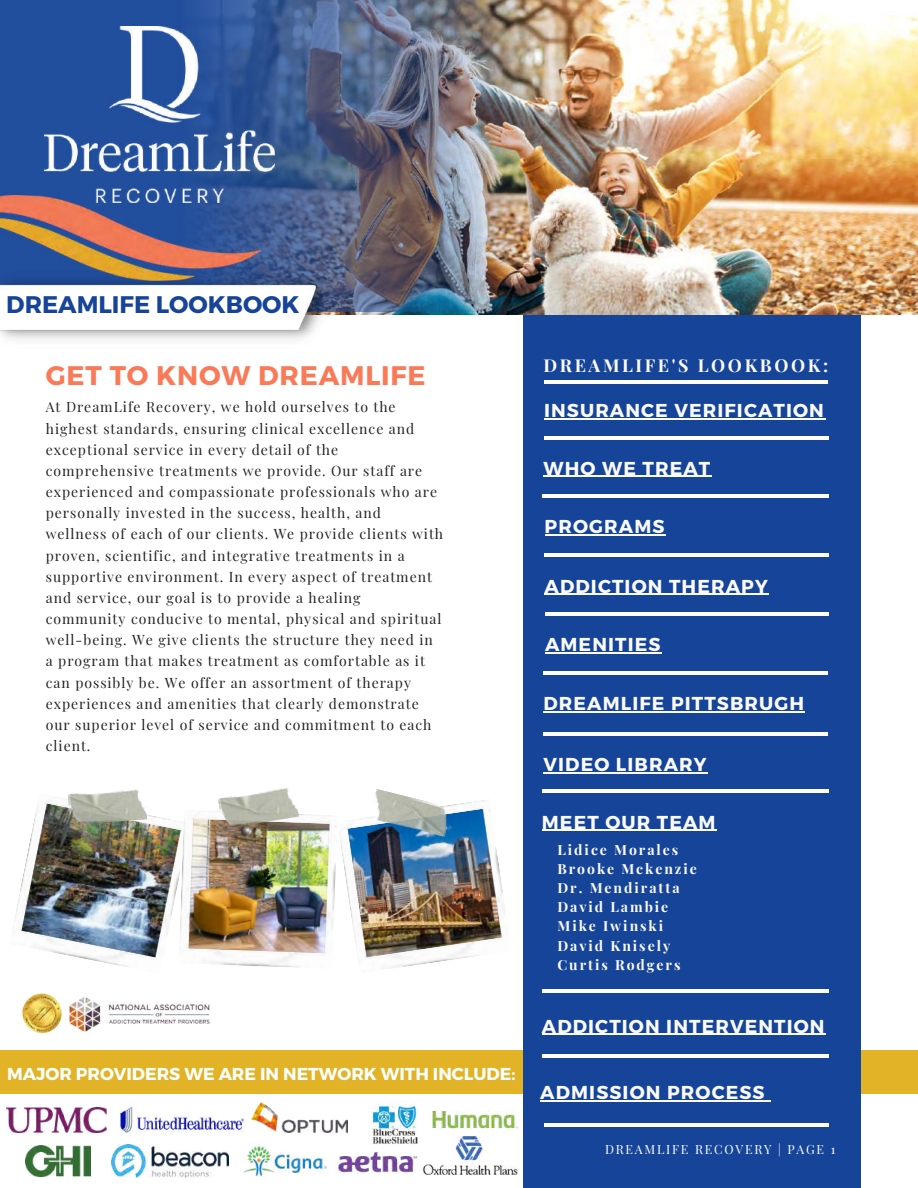
<style>
.page{position:relative;width:918px;height:1188px;background:#fff}
.page>*{position:absolute;margin:0;border:0;box-sizing:border-box;transform-origin:0 0}
.t1{font:700 26.85px "Montserrat";letter-spacing:.03em;color:#fa7a58}
.t2{font:700 24px "Montserrat";color:#164499}
.t3{font:700 18.6px "Montserrat";letter-spacing:.06em;color:#fbfbfb}
.t4{font:700 17.7px "Playfair Display";letter-spacing:.145em;color:#fbfbfb}
.t5{font:700 17.25px "Montserrat";color:#fff}
.t6{font:13.95px/21.1px "Playfair Display";letter-spacing:.07em;color:#222}
.t7{font:700 13.95px/19px "Playfair Display";letter-spacing:.14em;color:#fbfbfb}
.t8{font:12.45px "Playfair Display";letter-spacing:.14em;color:#fff}
</style>
<div class="page">
<div style="left:0;top:1051px;width:918px;height:43px;background:#e2b327"></div>
<img style="left:423px;top:1136px;width:94px;height:39px">
<img style="left:120px;top:1106px;width:125px;height:27px">
<img style="left:252px;top:1102px;width:95px;height:31px">
<img style="left:433px;top:1105px;width:91px;height:30px">
<img style="left:25px;top:1146px;width:66px;height:30px">
<img style="left:111px;top:1145px;width:117px;height:32px">
<img style="left:337px;top:1152px;width:80px;height:21px">
<img style="left:371px;top:1104px;width:62px;height:42px">
<img style="left:243px;top:1144px;width:84px;height:33px">
<div style="left:524px;top:315px;width:337px;height:873px;background:#164499"></div>
<hr style="left:542px;top:1055px;width:286px;height:3px;background:#fff">
<hr style="left:544px;top:436px;width:284px;height:4px;background:#fff">
<hr style="left:542px;top:494px;width:286px;height:4px;background:#fff">
<hr style="left:542px;top:989px;width:286px;height:4px;background:#fff">
<hr style="left:543px;top:671px;width:285px;height:3px;background:#fff">
<img style="left:15px;top:798px;width:163px;height:169px">
<img style="left:178px;top:811px;width:158px;height:157px">
<img style="left:339px;top:800px;width:167px;height:169px">
<img style="left:68px;top:789px;width:79px;height:35px">
<img style="left:369px;top:789px;width:83px;height:48px">
<img style="left:69px;top:997px;width:141px;height:35px">
<img style="left:22px;top:993px;width:40px;height:41px">
<img style="left:218px;top:788px;width:81px;height:41px">
<hr style="left:544px;top:554px;width:284px;height:3px;background:#fff">
<hr style="left:545px;top:612px;width:283px;height:4px;background:#fff">
<hr style="left:542px;top:790px;width:286px;height:3px;background:#fff">
<hr style="left:543px;top:732px;width:285px;height:3px;background:#fff">
<img style="left:336px;top:0;width:581px;height:314px">
<img style="left:0;top:0;width:527px;height:312px">
<img style="left:0;top:268px;width:336px;height:72px">
<img style="left:44px;top:27px;width:231px;height:175px">
<img style="left:0;top:195px;width:260px;height:86px">
<img style="left:6px;top:1108px;width:100px;height:24px">
<hr style="left:542px;top:830px;width:175px;height:1px;background:#fbfbfb">
<hr style="left:544px;top:418px;width:281px;height:1px;background:#fbfbfb">
<hr style="left:543px;top:476px;width:169px;height:1px;background:#fbfbfb">
<hr style="left:540px;top:1100px;width:226px;height:1px;background:#fbfbfb">
<hr style="left:545px;top:535px;width:121px;height:1px;background:#fbfbfb">
<hr style="left:545px;top:652px;width:117px;height:2px;background:#fbfbfb">
<hr style="left:545px;top:594px;width:224px;height:1px;background:#fbfbfb">
<hr style="left:543px;top:772px;width:165px;height:1px;background:#fbfbfb">
<hr style="left:542px;top:1034px;width:284px;height:1px;background:#fbfbfb">
<hr style="left:543px;top:711px;width:262px;height:1px;background:#fbfbfb">
<hr style="left:544px;top:1123px;width:284px;height:4px;background:#fff">
<hr style="left:545px;top:380px;width:283px;height:4px;background:#fff">
<h2 class="t2" style="left:6px;top:288px;width:295px">DREAMLIFE LOOKBOOK</h2>
<h1 class="t1" style="left:46px;top:358px;width:381px">GET TO KNOW DREAMLIFE</h1>
<p class="t6" style="left:46px;top:396px;width:399px">At DreamLife Recovery, we hold ourselves to the highest standards, ensuring clinical excellence and exceptional service in every detail of the comprehensive treatments we provide. Our staff are experienced and compassionate professionals who are personally invested in the success, health, and wellness of each of our clients. We provide clients with proven, scientific, and integrative treatments in a supportive environment. In every aspect of treatment and service, our goal is to provide a healing community conducive to mental, physical and spiritual well-being. We give clients the structure they need in a program that makes treatment as comfortable as it can possibly be. We offer an assortment of therapy experiences and amenities that clearly demonstrate our superior level of service and commitment to each client.</p>
<p class="t5" style="left:7px;top:1062px;width:510px">MAJOR PROVIDERS WE ARE IN NETWORK WITH INCLUDE:</p>
<p class="t4" style="left:543px;top:353px;width:286px">DREAMLIFE'S LOOKBOOK:</p>
<h3 class="t3" style="left:544px;top:398px;width:281px">INSURANCE VERIFICATION</h3>
<h3 class="t3" style="left:543px;top:456px;width:168px">WHO WE TREAT</h3>
<h3 class="t3" style="left:545px;top:515px;width:121px">PROGRAMS</h3>
<h3 class="t3" style="left:545px;top:574px;width:225px">ADDICTION THERAPY</h3>
<h3 class="t3" style="left:545px;top:633px;width:117px">AMENITIES</h3>
<h3 class="t3" style="left:543px;top:691px;width:262px">DREAMLIFE PITTSBRUGH</h3>
<h3 class="t3" style="left:543px;top:752px;width:165px">VIDEO LIBRARY</h3>
<h3 class="t3" style="left:542px;top:810px;width:175px">MEET OUR TEAM</h3>
<p class="t7" style="left:557px;top:840px;width:141px">Lidice Morales<br>Brooke Mckenzie<br>Dr. Mendiratta<br>David Lambie<br>Mike Iwinski<br>David Knisely<br>Curtis Rodgers</p>
<h3 class="t3" style="left:542px;top:1014px;width:284px">ADDICTION INTERVENTION</h3>
<h3 class="t3" style="left:540px;top:1081px;width:226px">ADMISSION PROCESS</h3>
<p class="t8" style="left:605px;top:1141px;width:232px">DREAMLIFE RECOVERY | PAGE 1</p>
</div>
